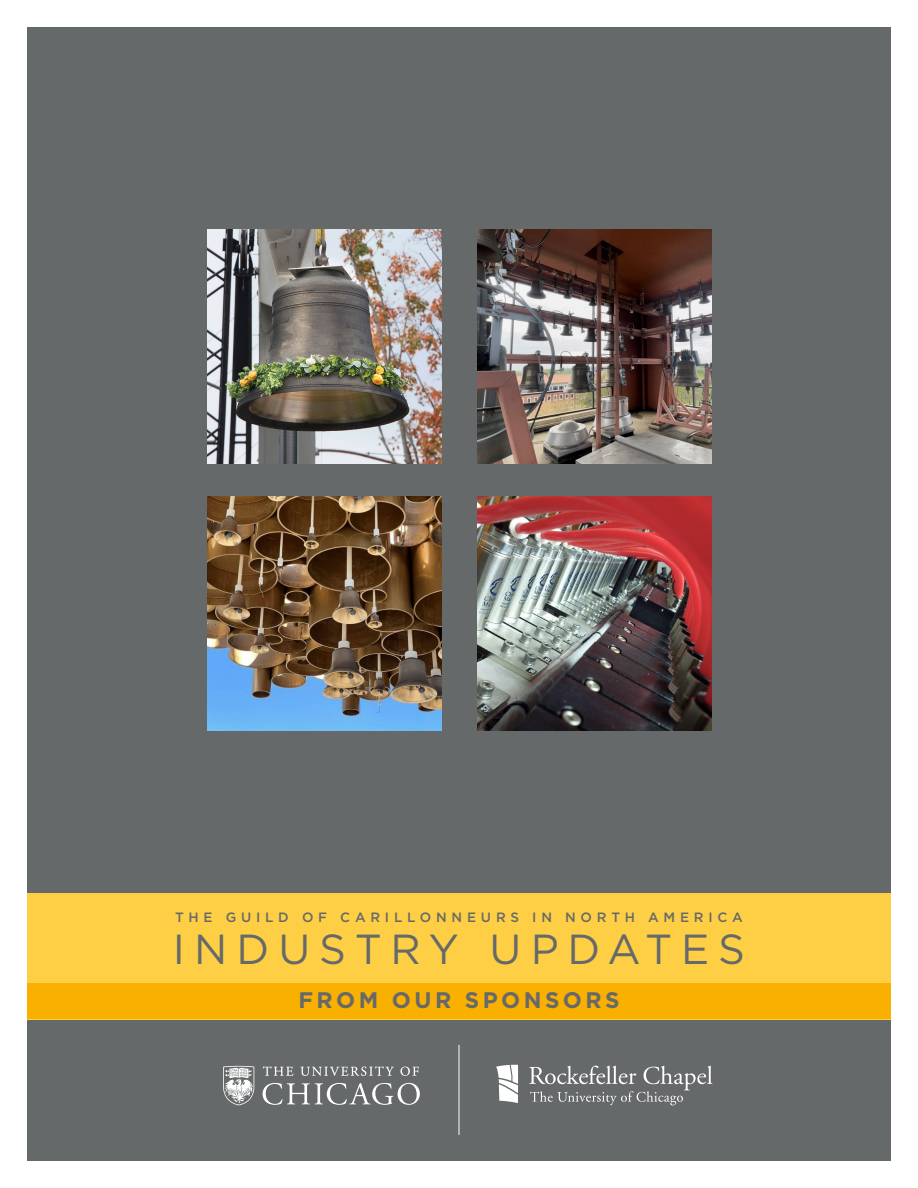
<style>
.page{position:relative;width:918px;height:1188px;background:#fff}
.page>*{position:absolute;margin:0;border:0;box-sizing:border-box;transform-origin:0 0}
.t1{font:42px "Gotham";letter-spacing:.21em;color:#65696a}
.t2{font:700 22.5px "Gotham";letter-spacing:.155em;color:#65696a}
.t3{font:500 13.5px "Gotham";letter-spacing:.355em;color:#65696a}
</style>
<div class="page">
<div style="left:27px;top:27px;width:864px;height:882px;background:#65696a"></div>
<div style="left:27px;top:1019px;width:864px;height:142px;background:#65696a"></div>
<svg style="left:223px;top:1065px;width:197px;height:40px"></svg>
<hr style="left:459px;top:1045px;width:1px;height:90px;background:#fff">
<svg style="left:529px;top:1066px;width:183px;height:39px"></svg>
<svg style="left:496px;top:1065px;width:22px;height:38px"></svg>
<img style="left:207px;top:230px;width:234px;height:234px">
<img style="left:207px;top:497px;width:234px;height:234px">
<img style="left:477px;top:230px;width:234px;height:234px">
<img style="left:477px;top:497px;width:234px;height:234px">
<div style="left:27px;top:893px;width:864px;height:126px;background:#fecf44"></div>
<div style="left:27px;top:983px;width:864px;height:36px;background:#f9b000"></div>
<p class="t3" style="left:175px;top:909px;width:569px">THE GUILD OF CARILLONNEURS IN NORTH AMERICA</p>
<h1 class="t1" style="left:173px;top:922px;width:574px">INDUSTRY UPDATES</h1>
<h2 class="t2" style="left:299px;top:985px;width:322px">FROM OUR SPONSORS</h2>
</div>
